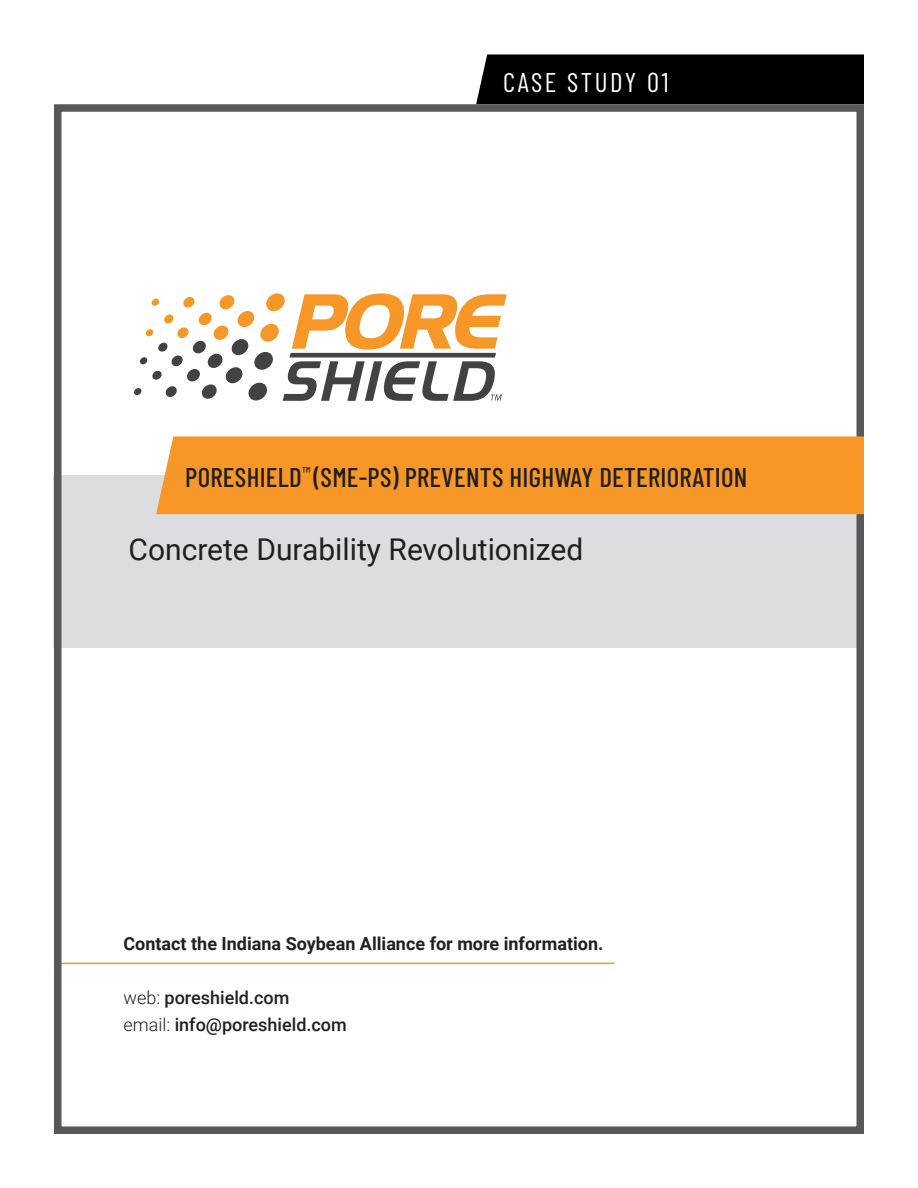
<style>
.page{position:relative;width:918px;height:1188px;background:#fff}
.page>*{position:absolute;margin:0;border:0;box-sizing:border-box;transform-origin:0 0}
.t1{font:30px "Roboto";color:#231f20}
.t2{font:500 27px "Barlow Condensed";letter-spacing:.01em;color:#231f20}
.t3{font:27px "Barlow Condensed";letter-spacing:.09em;color:#fff}
.t4{font:700 18px "Roboto";color:#231f20}
.t5{font:500 18px "Roboto";color:#231f20}
.s1{font-weight:300}
</style>
<div class="page">
<hr style="left:54px;top:963px;width:561px;height:1px;background:#f79728">
<div style="left:53px;top:475px;width:811px;height:173px;background:#dcdddf"></div>
<div style="left:476px;top:54px;width:388px;height:50px;background:#000"></div>
<div style="left:54px;top:104px;width:810px;height:1030px;border:8px solid #57585a"></div>
<div style="left:156px;top:436px;width:708px;height:78px;background:#f79728"></div>
<div style="left:145px;top:329px;width:9px;height:7px;background:#f79727;border-radius:3px"></div>
<div style="left:140px;top:357px;width:8px;height:7px;background:#424144;border-radius:3px"></div>
<div style="left:134px;top:388px;width:8px;height:7px;background:#424144;border-radius:3px"></div>
<svg style="left:152px;top:293px;width:355px;height:108px"></svg>
<p class="t3" style="left:503px;top:63px;width:167px">CASE STUDY 01</p>
<p class="t2" style="left:185px;top:458px;width:564px">PORESHIELD<sup>™</sup> (SME-PS) PREVENTS HIGHWAY DETERIORATION</p>
<p class="t1" style="left:129px;top:529px;width:456px">Concrete Durability Revolutionized</p>
<p class="t4" style="left:123px;top:931px;width:481px">Contact the Indiana Soybean Alliance for more information.</p>
<p class="t5" style="left:123px;top:985px;width:167px"><span class="s1">web:</span> poreshield.com</p>
<p class="t5" style="left:123px;top:1012px;width:225px"><span class="s1">email:</span> info@poreshield.com</p>
</div>
